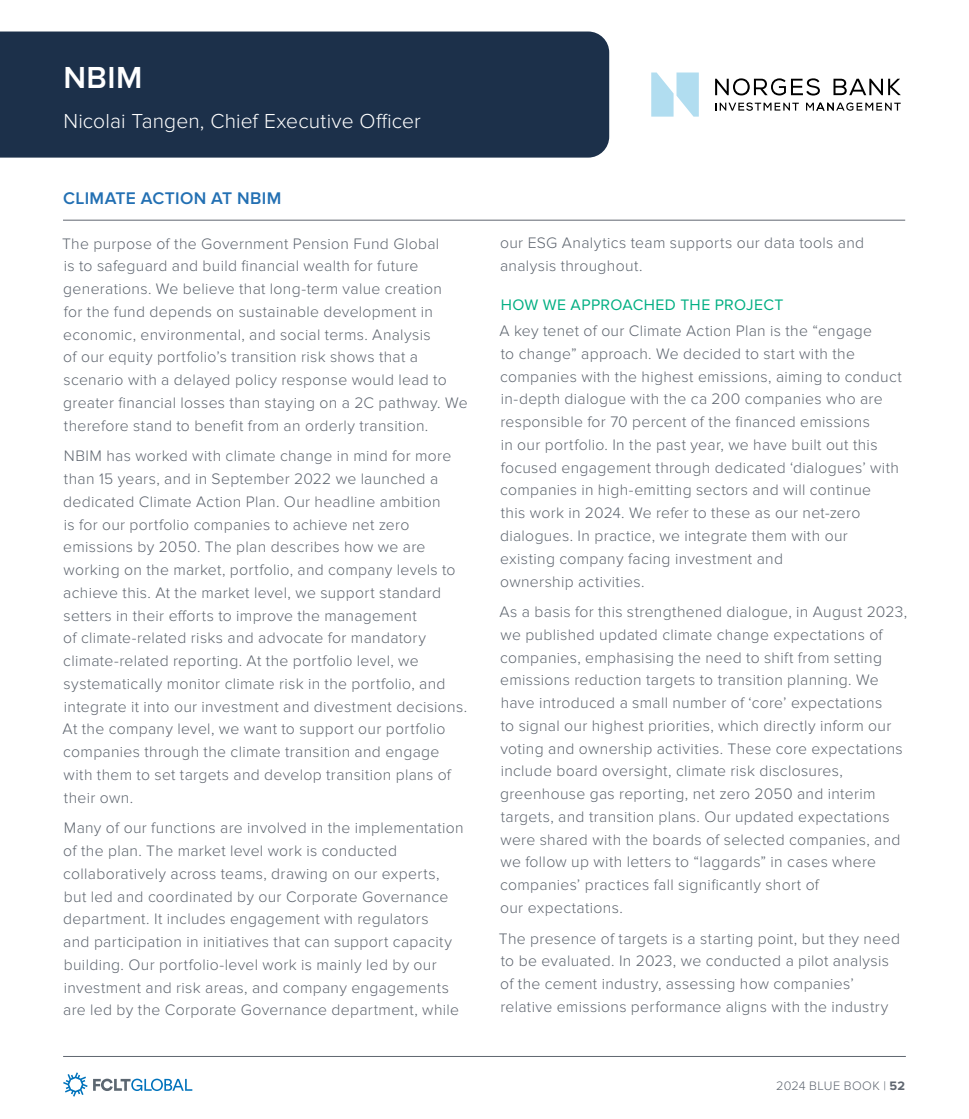
<style>
.page{position:relative;width:969px;height:1119px;background:#fff}
.page>*{position:absolute;margin:0;border:0;box-sizing:border-box;transform-origin:0 0}
.t1{font:600 31.5px "Proxima Nova";color:#fff}
.t2{font:300 21px "Proxima Nova";letter-spacing:.005em;color:#fff}
.t3{font:600 17.5px "Proxima Nova";letter-spacing:.02em;color:#2370b3}
.t4{font:300 15.75px/22.8px "Proxima Nova";letter-spacing:.02em;color:#5f6670}
.t5{font:15.75px "Proxima Nova";letter-spacing:.02em;color:#00af82}
.t6{font:300 12.78px "Proxima Nova";letter-spacing:.035em;color:#5f6670}
.s1{font-weight:700}
</style>
<div class="page">
<hr style="left:63px;top:1055px;width:843px;height:1px;background:#5f6670">
<svg style="left:63px;top:1072px;width:129px;height:24px"></svg>
<div style="left:0;top:32px;width:609px;height:126px;background:#1c304a"></div>
<svg style="left:715px;top:78px;width:105px;height:17px"></svg>
<svg style="left:833px;top:79px;width:67px;height:16px"></svg>
<svg style="left:806px;top:102px;width:94px;height:9px"></svg>
<svg style="left:715px;top:102px;width:84px;height:9px"></svg>
<svg style="left:651px;top:72px;width:48px;height:45px"></svg>
<hr style="left:63px;top:220px;width:842px;height:1px;background:#5f6670">
<h1 class="t1" style="left:63px;top:59px;width:81px">NBIM</h1>
<h2 class="t2" style="left:63px;top:109px;width:359px">Nicolai Tangen, Chief Executive Officer</h2>
<p class="t3" style="left:63px;top:188px;width:220px">CLIMATE ACTION AT NBIM</p>
<p class="t4" style="left:62px;top:232px;width:407px">The purpose of the Government Pension Fund Global<br>is to safeguard and build financial wealth for future generations. We believe that long-term value creation<br>for the fund depends on sustainable development in economic, environmental, and social terms. Analysis<br>of our equity portfolio’s transition risk shows that a scenario with a delayed policy response would lead to greater financial losses than staying on a 2C pathway. We therefore stand to benefit from an orderly transition.</p>
<p class="t4" style="left:63px;top:445px;width:406px">NBIM has worked with climate change in mind for more than 15 years, and in September 2022 we launched a dedicated Climate Action Plan. Our headline ambition<br>is for our portfolio companies to achieve net zero emissions by 2050. The plan describes how we are working on the market, portfolio, and company levels to achieve this. At the market level, we support standard setters in their efforts to improve the management<br>of climate-related risks and advocate for mandatory climate-related reporting. At the portfolio level, we systematically monitor climate risk in the portfolio, and integrate it into our investment and divestment decisions.<br>At the company level, we want to support our portfolio companies through the climate transition and engage with them to set targets and develop transition plans of their own.</p>
<p class="t4" style="left:63px;top:816px;width:402px">Many of our functions are involved in the implementation of the plan. The market level work is conducted collaboratively across teams, drawing on our experts, but led and coordinated by our Corporate Governance department. It includes engagement with regulators<br>and participation in initiatives that can support capacity building. Our portfolio-level work is mainly led by our investment and risk areas, and company engagements are led by the Corporate Governance department, while</p>
<p class="t4" style="left:500px;top:232px;width:365px">our ESG Analytics team supports our data tools and analysis throughout.</p>
<p class="t5" style="left:501px;top:295px;width:284px">HOW WE APPROACHED THE PROJECT</p>
<p class="t4" style="left:499px;top:320px;width:404px">A key tenet of our Climate Action Plan is the “engage<br>to change” approach. We decided to start with the companies with the highest emissions, aiming to conduct in-depth dialogue with the ca 200 companies who are responsible for 70 percent of the financed emissions<br>in our portfolio. In the past year, we have built out this focused engagement through dedicated ‘dialogues’ with companies in high-emitting sectors and will continue<br>this work in 2024. We refer to these as our net-zero dialogues. In practice, we integrate them with our existing company facing investment and<br>ownership activities.</p>
<p class="t4" style="left:499px;top:600px;width:409px">As a basis for this strengthened dialogue, in August 2023, we published updated climate change expectations of companies, emphasising the need to shift from setting emissions reduction targets to transition planning. We have introduced a small number of ‘core’ expectations<br>to signal our highest priorities, which directly inform our voting and ownership activities. These core expectations include board oversight, climate risk disclosures, greenhouse gas reporting, net zero 2050 and interim targets, and transition plans. Our updated expectations were shared with the boards of selected companies, and we follow up with letters to “laggards” in cases where companies’ practices fall significantly short of<br>our expectations.</p>
<p class="t4" style="left:499px;top:927px;width:402px">The presence of targets is a starting point, but they need to be evaluated. In 2023, we conducted a pilot analysis of the cement industry, assessing how companies’ relative emissions performance aligns with the industry</p>
<p class="t6" style="left:776px;top:1077px;width:130px">2024 BLUE BOOK | <span class="s1">52</span></p>
</div>
